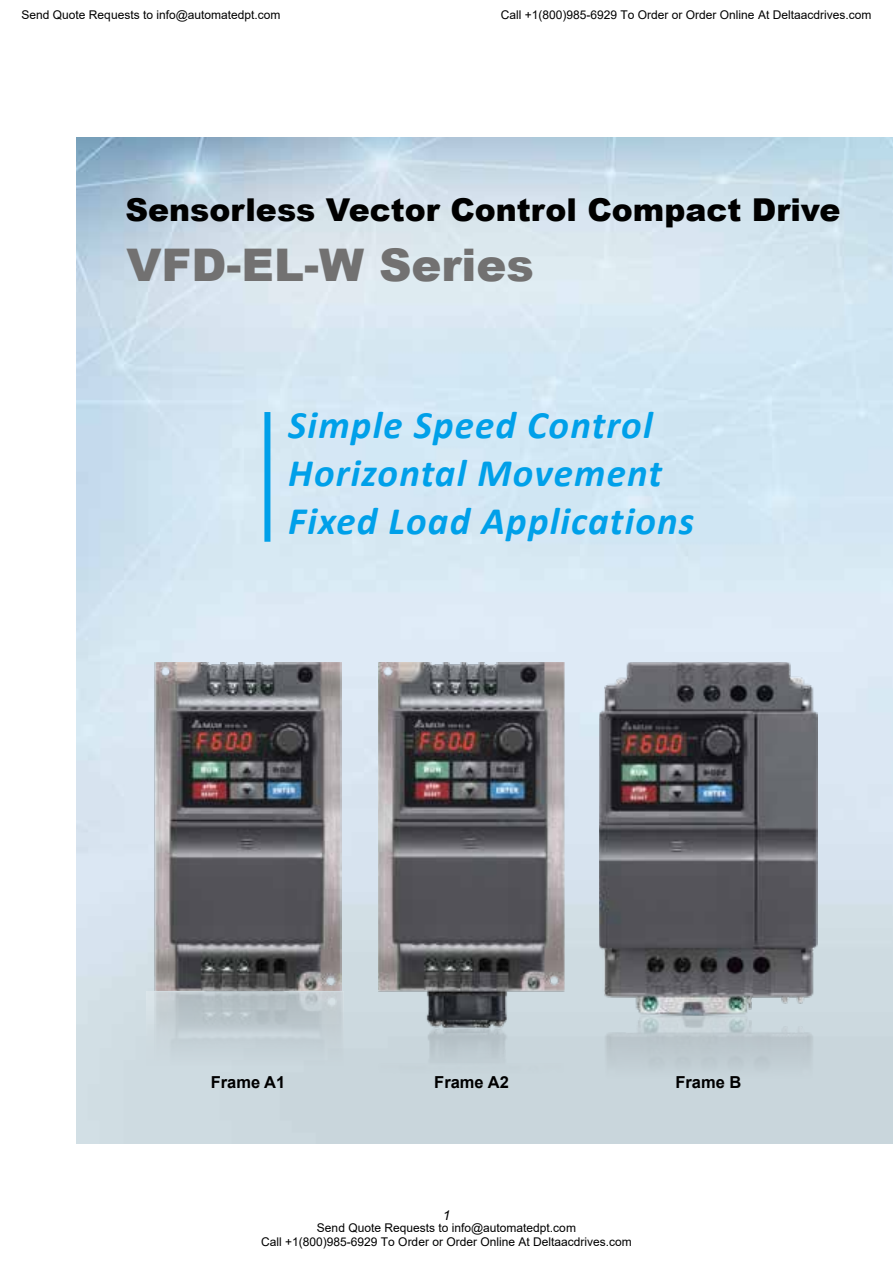
<style>
.page{position:relative;width:893px;height:1263px;background:#fff}
.page>*{position:absolute;margin:0;border:0;box-sizing:border-box;transform-origin:0 0}
.t1{font:900 45px "Arial";color:#727171}
.t2{font:italic 700 39px/48px "Calibri";letter-spacing:.03em;color:#00a0e9}
.t3{font:900 31.5px "Arial";color:#000}
.t4{font:700 16.5px "Arial";color:#000}
.t5{font:italic 13.5px "Arial";color:#000}
.t6{font:12px/14.4px "Arial";color:#000;text-align:center}
</style>
<div class="page">
<img style="left:77px;top:137px;width:816px;height:1007px">
<img style="left:600px;top:662px;width:217px;height:350px">
<img style="left:146px;top:992px;width:198px;height:152px">
<img style="left:595px;top:1012px;width:231px;height:132px">
<img style="left:378px;top:662px;width:187px;height:364px">
<img style="left:369px;top:1026px;width:196px;height:118px">
<img style="left:155px;top:662px;width:186px;height:329px">
<div style="left:305px;top:433px;width:396px;height:6px;background:#d2e8f5"></div>
<div style="left:245px;top:486px;width:412px;height:6px;background:#d3e7f5"></div>
<div style="left:245px;top:539px;width:440px;height:6px;background:#d5e7f3"></div>
<div style="left:650px;top:550px;width:35px;height:6px;background:#d5e7f5"></div>
<div style="left:248px;top:384px;width:36px;height:6px;background:#d5e7f3"></div>
<div style="left:264px;top:412px;width:6px;height:130px;background:#00a0e9"></div>
<p class="t6" style="left:22px;top:8px;width:260px">Send Quote Requests to info@automatedpt.com</p>
<p class="t6" style="left:501px;top:8px;width:372px">Call +1(800)985-6929 To Order or Order Online At Deltaacdrives.com</p>
<h3 class="t3" style="left:125px;top:187px;width:716px">Sensorless Vector Control Compact Drive</h3>
<h1 class="t1" style="left:126px;top:232px;width:409px">VFD-EL-W Series</h1>
<h2 class="t2" style="left:288px;top:399px;width:407px">Simple Speed Control<br>Horizontal Movement<br>Fixed Load Applications</h2>
<h3 class="t4" style="left:211px;top:1071px;width:76px">Frame A1</h3>
<h3 class="t4" style="left:434px;top:1071px;width:76px">Frame A2</h3>
<h3 class="t4" style="left:675px;top:1071px;width:68px">Frame B</h3>
<p class="t5" style="left:443px;top:1206px;width:9px">1</p>
<p class="t6" style="left:261px;top:1220px;width:372px">Send Quote Requests to info@automatedpt.com<br>Call +1(800)985-6929 To Order or Order Online At Deltaacdrives.com</p>
</div>
